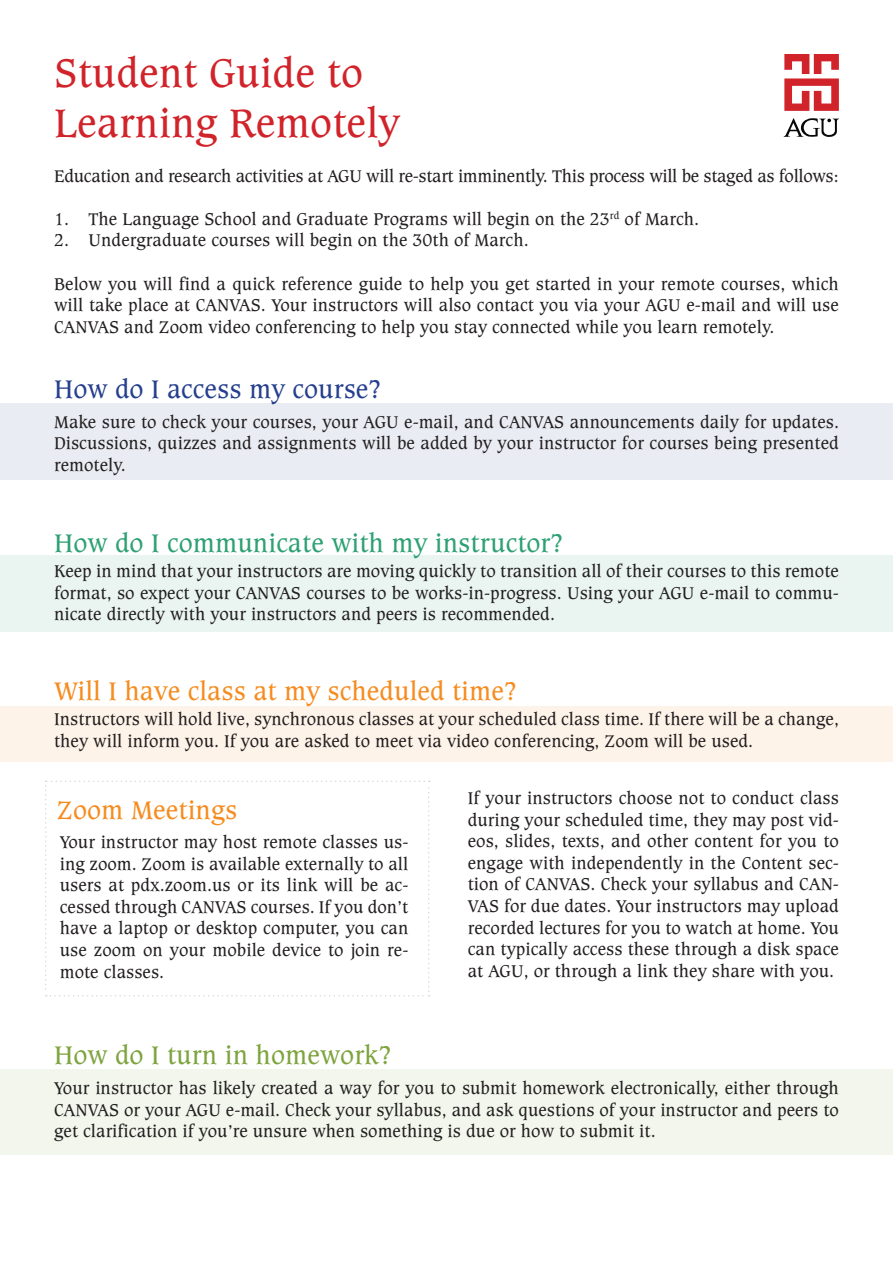
<style>
.page{position:relative;width:893px;height:1263px;background:#fff}
.page>*{position:absolute;margin:0;border:0;box-sizing:border-box;transform-origin:0 0}
.t1{font:42px "Caxton Book BT";color:#d1232a}
.t2{font:26.85px "Caxton Book BT";color:#f68c1f}
.t3{font:26.85px "Caxton Book BT";color:#2ea173}
.t4{font:26.85px "Caxton Book BT";color:#253f8e}
.t5{font:26.85px "Caxton Book BT";color:#7ea43e}
.t6{font:18px/21.6px "Caxton Book BT";color:#231f20;text-align:justify}
.t7{font:18px "Caxton Book BT";letter-spacing:-.02em;color:#231f20}
</style>
<div class="page">
<div style="left:0;top:403px;width:893px;height:77px;background:#e9ecf3"></div>
<div style="left:0;top:555px;width:893px;height:77px;background:#eaf5f1"></div>
<div style="left:0;top:706px;width:893px;height:55px;background:#fef3e9"></div>
<div style="left:0;top:1070px;width:893px;height:85px;background:#f2f6ec"></div>
<svg style="left:45px;top:780px;width:385px;height:216px"></svg>
<svg style="left:784px;top:54px;width:55px;height:57px"></svg>
<svg style="left:784px;top:118px;width:55px;height:19px"></svg>
<p class="t1" style="left:54px;top:47px;width:310px">Student Guide to</p>
<p class="t1" style="left:54px;top:97px;width:347px">Learning Remotely</p>
<p class="t7" style="left:54px;top:164px;width:786px">Education and research activities at AGU will re-start imminently. This process will be staged as follows:</p>
<p class="t6" style="left:54px;top:208px;width:646px">1. The Language School and Graduate Programs will begin on the 23<sup>rd</sup> of March.</p>
<p class="t6" style="left:54px;top:229px;width:476px">2. Undergraduate courses will begin on the 30th of March.</p>
<p class="t6" style="left:54px;top:272px;width:786px">Below you will find a quick reference guide to help you get started in your remote courses, which will take place at CANVAS. Your instructors will also contact you via your AGU e-mail and will use CANVAS and Zoom video conferencing to help you stay connected while you learn remotely.</p>
<p class="t4" style="left:54px;top:372px;width:329px">How do I access my course?</p>
<p class="t6" style="left:54px;top:410px;width:786px">Make sure to check your courses, your AGU e-mail, and CANVAS announcements daily for updates.<br>Discussions, quizzes and assignments will be added by your instructor for courses being presented remotely.</p>
<p class="t3" style="left:54px;top:526px;width:511px">How do I communicate with my instructor?</p>
<p class="t6" style="left:54px;top:560px;width:786px">Keep in mind that your instructors are moving quickly to transition all of their courses to this remote format, so expect your CANVAS courses to be works-in-progress. Using your AGU e-mail to commu&shy;nicate directly with your instructors and peers is recommended.</p>
<p class="t2" style="left:54px;top:674px;width:465px">Will I have class at my scheduled time?</p>
<p class="t6" style="left:54px;top:708px;width:786px">Instructors will hold live, synchronous classes at your scheduled class time. If there will be a change, they will inform you. If you are asked to meet via video conferencing, Zoom will be used.</p>
<p class="t2" style="left:57px;top:793px;width:182px">Zoom Meetings</p>
<p class="t6" style="left:60px;top:831px;width:350px">Your instructor may host remote classes us&shy;ing zoom. Zoom is available externally to all users at pdx.zoom.us or its link will be ac&shy;cessed through CANVAS courses. If you don’t have a laptop or desktop computer, you can use zoom on your mobile device to join re&shy;mote classes.</p>
<p class="t6" style="left:468px;top:787px;width:373px">If your instructors choose not to conduct class during your scheduled time, they may post vid&shy;eos, slides, texts, and other content for you to engage with independently in the Content sec&shy;tion of CANVAS. Check your syllabus and CAN-VAS for due dates. Your instructors may upload recorded lectures for you to watch at home. You can typically access these through a disk space at AGU, or through a link they share with you.</p>
<p class="t5" style="left:54px;top:1039px;width:339px">How do I turn in homework?</p>
<p class="t6" style="left:54px;top:1077px;width:786px">Your instructor has likely created a way for you to submit homework electronically, either through CANVAS or your AGU e-mail. Check your syllabus, and ask questions of your instructor and peers to get clarification if you’re unsure when something is due or how to submit it.</p>
</div>
